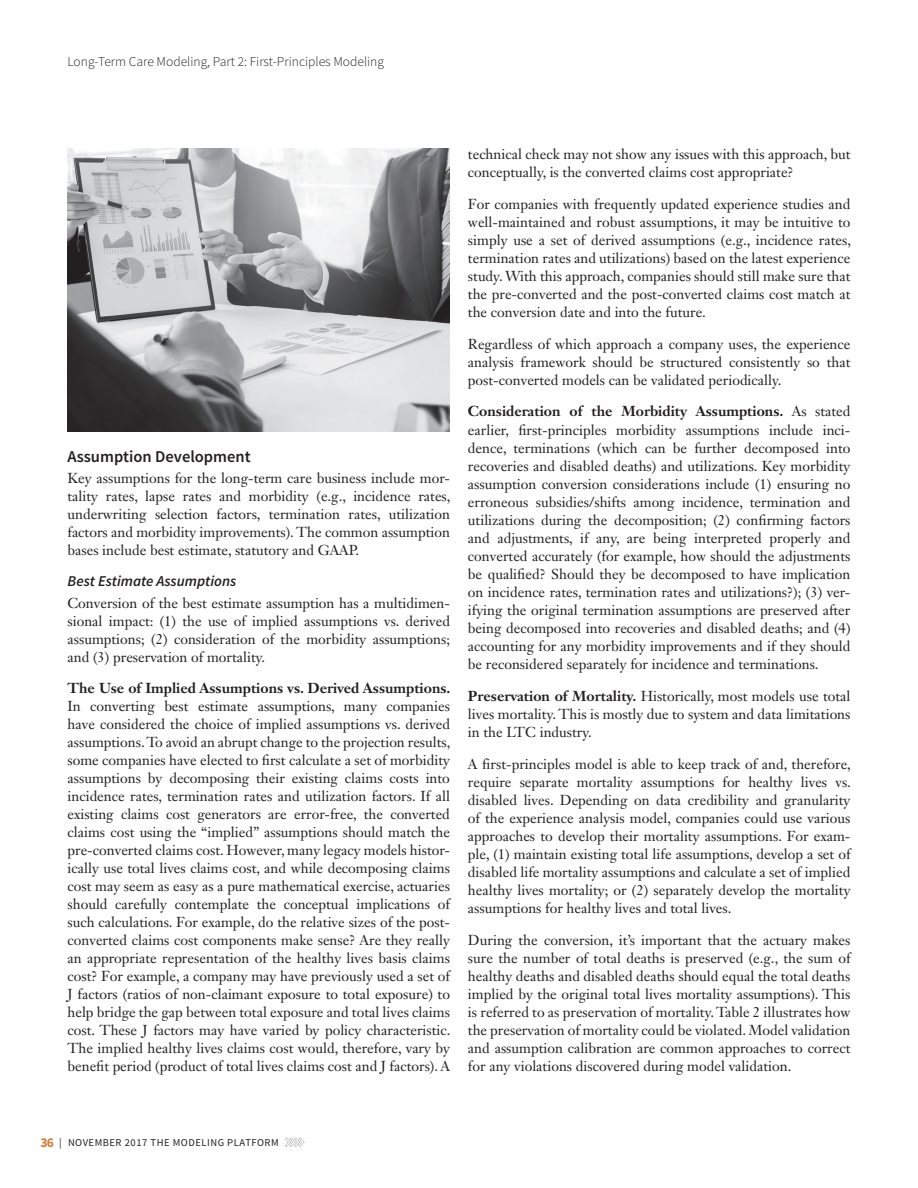
<style>
.page{position:relative;width:918px;height:1188px;background:#fff}
.page>*{position:absolute;margin:0;border:0;box-sizing:border-box;transform-origin:0 0}
.t1{font:600 16.5px "Source Sans Pro";color:#231f20}
.t2{font:italic 600 15px "Source Sans Pro";color:#231f20}
.t3{font:14.25px/18px "Janson Text LT Std";color:#231f20;text-align:justify}
.t4{font:700 14.25px "Janson Text LT Std";color:#231f20}
.t5{font:300 13.5px "Source Sans Pro";color:#231f20}
.t6{font:10.5px "Source Sans Pro";letter-spacing:.05em;color:#231f20}
.s1{font-weight:700}
.s2{font-weight:700;font-size:13.5px;color:#d17c35}
</style>
<div class="page">
<svg style="left:285px;top:1138px;width:20px;height:9px"></svg>
<img style="left:68px;top:148px;width:382px;height:283px">
<p class="t5" style="left:68px;top:54px;width:318px">Long-Term Care Modeling, Part 2: First-Principles Modeling</p>
<p class="t1" style="left:68px;top:446px;width:185px">Assumption Development</p>
<p class="t3" style="left:68px;top:469px;width:385px">Key assumptions for the long-term care business include mor&shy;tality rates, lapse rates and morbidity (e.g., incidence rates, underwriting selection factors, termination rates, utilization factors and morbidity improvements). The common assumption bases include best estimate, statutory and GAAP.</p>
<p class="t2" style="left:68px;top:572px;width:170px">Best Estimate Assumptions</p>
<p class="t3" style="left:68px;top:594px;width:384px">Conversion of the best estimate assumption has a multidimen&shy;sional impact: (1) the use of implied assumptions vs. derived assumptions; (2) consideration of the morbidity assumptions; and (3) preservation of mortality.</p>
<p class="t4" style="left:68px;top:679px;width:385px">The Use of Implied Assumptions vs. Derived Assumptions.</p>
<p class="t3" style="left:68px;top:697px;width:385px">In converting best estimate assumptions, many companies have considered the choice of implied assumptions vs. derived assumptions. To avoid an abrupt change to the projection results, some companies have elected to first calculate a set of morbidity assumptions by decomposing their existing claims costs into incidence rates, termination rates and utilization factors. If all existing claims cost generators are error-free, the converted claims cost using the “implied” assumptions should match the pre-converted claims cost. However, many legacy models histor&shy;ically use total lives claims cost, and while decomposing claims cost may seem as easy as a pure mathematical exercise, actuaries should carefully contemplate the conceptual implications of such calculations. For example, do the relative sizes of the post&shy;converted claims cost components make sense? Are they really an appropriate representation of the healthy lives basis claims cost? For example, a company may have previously used a set of J factors (ratios of non-claimant exposure to total exposure) to help bridge the gap between total exposure and total lives claims cost. These J factors may have varied by policy characteristic.<br>The implied healthy lives claims cost would, therefore, vary by benefit period (product of total lives claims cost and J factors). A</p>
<p class="t3" style="left:468px;top:145px;width:384px">technical check may not show any issues with this approach, but conceptually, is the converted claims cost appropriate?</p>
<p class="t3" style="left:468px;top:195px;width:385px">For companies with frequently updated experience studies and well-maintained and robust assumptions, it may be intuitive to simply use a set of derived assumptions (e.g., incidence rates, termination rates and utilizations) based on the latest experience study. With this approach, companies should still make sure that the pre-converted and the post-converted claims cost match at the conversion date and into the future.</p>
<p class="t3" style="left:468px;top:335px;width:384px">Regardless of which approach a company uses, the experience analysis framework should be structured consistently so that post-converted models can be validated periodically.</p>
<p class="t3" style="left:468px;top:402px;width:384px"><span class="s1">Consideration of the Morbidity Assumptions.</span> As stated earlier, first-principles morbidity assumptions include inci&shy;dence, terminations (which can be further decomposed into recoveries and disabled deaths) and utilizations. Key morbidity assumption conversion considerations include (1) ensuring no erroneous subsidies/shifts among incidence, termination and utilizations during the decomposition; (2) confirming factors and adjustments, if any, are being interpreted properly and converted accurately (for example, how should the adjustments be qualified? Should they be decomposed to have implication on incidence rates, termination rates and utilizations?); (3) ver&shy;ifying the original termination assumptions are preserved after being decomposed into recoveries and disabled deaths; and (4) accounting for any morbidity improvements and if they should be reconsidered separately for incidence and terminations.</p>
<p class="t3" style="left:468px;top:687px;width:384px"><span class="s1">Preservation of Mortality.</span> Historically, most models use total lives mortality. This is mostly due to system and data limitations in the LTC industry.</p>
<p class="t3" style="left:468px;top:755px;width:385px">A first-principles model is able to keep track of and, therefore, require separate mortality assumptions for healthy lives vs. disabled lives. Depending on data credibility and granularity of the experience analysis model, companies could use various approaches to develop their mortality assumptions. For exam&shy;ple, (1) maintain existing total life assumptions, develop a set of disabled life mortality assumptions and calculate a set of implied healthy lives mortality; or (2) separately develop the mortality assumptions for healthy lives and total lives.</p>
<p class="t3" style="left:468px;top:931px;width:384px">During the conversion, it’s important that the actuary makes sure the number of total deaths is preserved (e.g., the sum of healthy deaths and disabled deaths should equal the total deaths implied by the original total lives mortality assumptions). This is referred to as preservation of mortality. Table 2 illustrates how the preservation of mortality could be violated. Model validation and assumption calibration are common approaches to correct for any violations discovered during model validation.</p>
<p class="t6" style="left:40px;top:1136px;width:240px"><span class="s2">36</span> | NOVEMBER 2017 THE MODELING PLATFORM</p>
</div>
